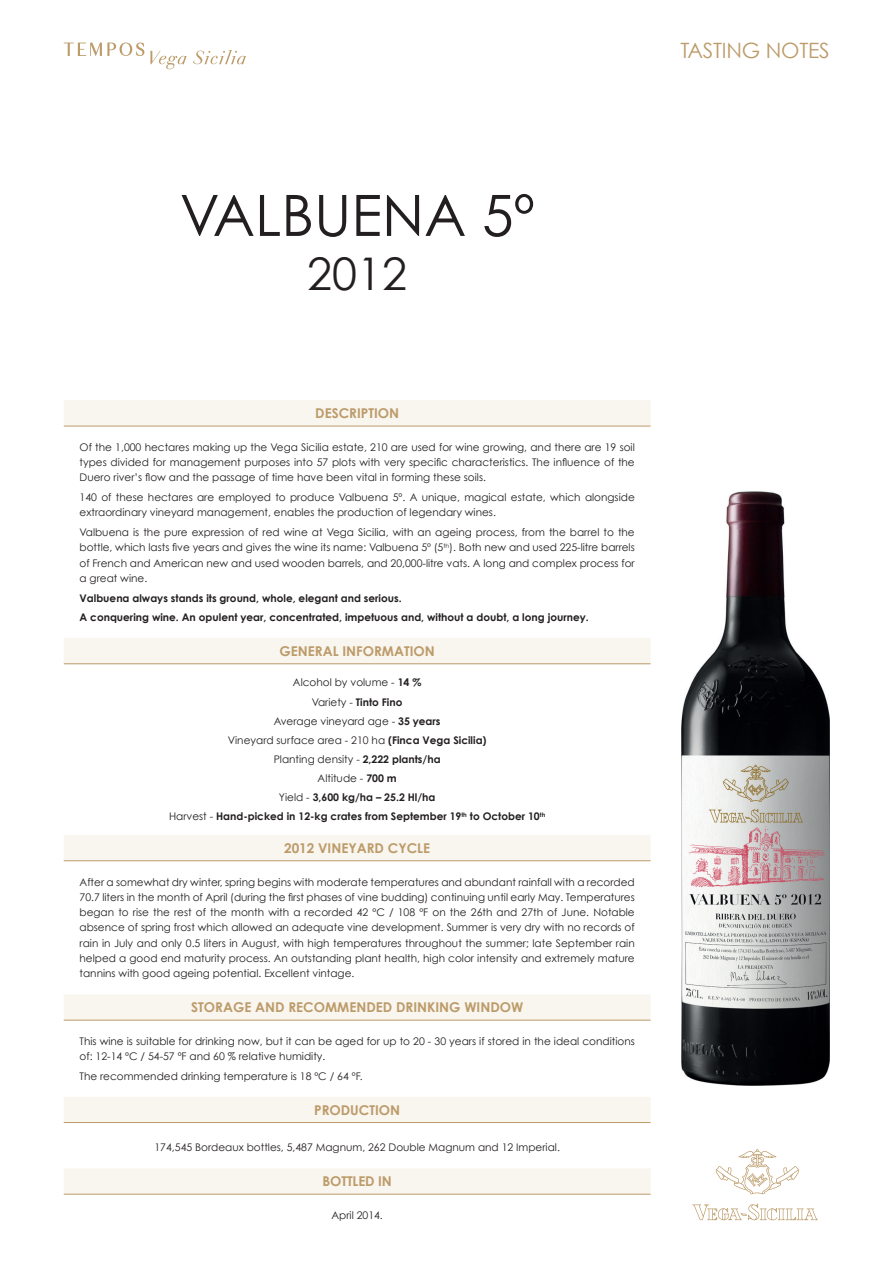
<style>
.page{position:relative;width:893px;height:1263px;background:#fff}
.page>*{position:absolute;margin:0;border:0;box-sizing:border-box;transform-origin:0 0}
.t1{font:57px "Century Gothic";color:#231f20}
.t2{font:45px "Century Gothic";color:#231f20}
.t3{font:21.15px "Century Gothic";letter-spacing:-.01em;color:#bc9b69}
.t4{font:700 13.5px "Century Gothic";color:#bc9b69}
.t5{font:10.5px/15.3px "Century Gothic";color:#231f20;text-align:justify}
.t6{font:700 10.5px/19.2px "Century Gothic";color:#231f20}
.s1{font-weight:400}
</style>
<div class="page">
<svg style="left:64px;top:43px;width:80px;height:13px"></svg>
<svg style="left:150px;top:51px;width:37px;height:18px"></svg>
<svg style="left:193px;top:50px;width:53px;height:14px"></svg>
<svg style="left:715px;top:1149px;width:85px;height:45px"></svg>
<svg style="left:692px;top:1203px;width:126px;height:17px"></svg>
<img style="left:682px;top:491px;width:148px;height:595px">
<div style="left:64px;top:400px;width:587px;height:26px;background:#f9f5ef"></div>
<svg style="left:64px;top:638px;width:587px;height:556px"></svg>
<hr style="left:64px;top:426px;width:587px;height:1px;background:#bc9b69">
<hr style="left:64px;top:663px;width:587px;height:1px;background:#bc9b69">
<hr style="left:64px;top:860px;width:587px;height:1px;background:#bc9b69">
<hr style="left:64px;top:1020px;width:587px;height:1px;background:#bc9b69">
<hr style="left:64px;top:1122px;width:587px;height:1px;background:#bc9b69">
<hr style="left:64px;top:1194px;width:587px;height:1px;background:#bc9b69">
<h3 class="t3" style="left:680px;top:37px;width:151px">TASTING NOTES</h3>
<h1 class="t1" style="left:180px;top:181px;width:356px">VALBUENA 5º</h1>
<h2 class="t2" style="left:307px;top:246px;width:101px">2012</h2>
<p class="t4" style="left:315px;top:405px;width:85px">DESCRIPTION</p>
<p class="t5" style="left:80px;top:439px;width:557px">Of the 1,000 hectares making up the Vega Sicilia estate, 210 are used for wine growing, and there are 19 soil types divided for management purposes into 57 plots with very specific characteristics. The influence of the Duero river’s flow and the passage of time have been vital in forming these soils.</p>
<p class="t5" style="left:80px;top:489px;width:557px">140 of these hectares are employed to produce Valbuena 5º. A unique, magical estate, which alongside extraordinary vineyard management, enables the production of legendary wines.</p>
<p class="t5" style="left:80px;top:524px;width:557px">Valbuena is the pure expression of red wine at Vega Sicilia, with an ageing process, from the barrel to the bottle, which lasts five years and gives the wine its name: Valbuena 5º (5<sup>th</sup>). Both new and used 225-litre barrels of French and American new and used wooden barrels, and 20,000-litre vats. A long and complex process for a great wine.</p>
<p class="t6" style="left:80px;top:588px;width:511px">Valbuena always stands its ground, whole, elegant and serious.<br>A conquering wine. An opulent year, concentrated, impetuous and, without a doubt, a long journey.</p>
<p class="t4" style="left:280px;top:642px;width:157px">GENERAL INFORMATION</p>
<p class="t6" style="left:169px;top:673px;width:378px;text-align:center"><span class="s1">Alcohol by volume -</span> 14 %<br><span class="s1">Variety -</span> Tinto Fino<br><span class="s1">Average vineyard age -</span> 35 years<br><span class="s1">Vineyard surface area - 210 ha</span> (Finca Vega Sicilia)<br><span class="s1">Planting density -</span> 2,222 plants/ha<br><span class="s1">Altitude -</span> 700 m<br><span class="s1">Yield -</span> 3,600 kg/ha – 25.2 Hl/ha<br><span class="s1">Harvest -</span> Hand-picked in 12-kg crates from September 19<sup>th</sup> to October 10<sup>th</sup></p>
<p class="t4" style="left:284px;top:839px;width:148px">2012 VINEYARD CYCLE</p>
<p class="t5" style="left:80px;top:874px;width:557px">After a somewhat dry winter, spring begins with moderate temperatures and abundant rainfall with a recorded 70.7 liters in the month of April (during the first phases of vine budding) continuing until early May. Temperatures began to rise the rest of the month with a recorded 42 ºC / 108 ºF on the 26th and 27th of June. Notable absence of spring frost which allowed an adequate vine development. Summer is very dry with no records of rain in July and only 0.5 liters in August, with high temperatures throughout the summer; late September rain helped a good end maturity process. An outstanding plant health, high color intensity and extremely mature tannins with good ageing potential. Excellent vintage.</p>
<p class="t4" style="left:191px;top:999px;width:334px">STORAGE AND RECOMMENDED DRINKING WINDOW</p>
<p class="t5" style="left:80px;top:1033px;width:557px">This wine is suitable for drinking now, but it can be aged for up to 20 - 30 years if stored in the ideal conditions of: 12-14 ºC / 54-57 ºF and 60 % relative humidity.</p>
<p class="t5" style="left:80px;top:1068px;width:285px">The recommended drinking temperature is 18 ºC / 64 ºF.</p>
<p class="t4" style="left:314px;top:1101px;width:88px">PRODUCTION</p>
<p class="t5" style="left:154px;top:1140px;width:407px">174,545 Bordeaux bottles, 5,487 Magnum, 262 Double Magnum and 12 Imperial.</p>
<p class="t4" style="left:323px;top:1173px;width:71px">BOTTLED IN</p>
<p class="t5" style="left:331px;top:1207px;width:53px">April 2014.</p>
</div>
